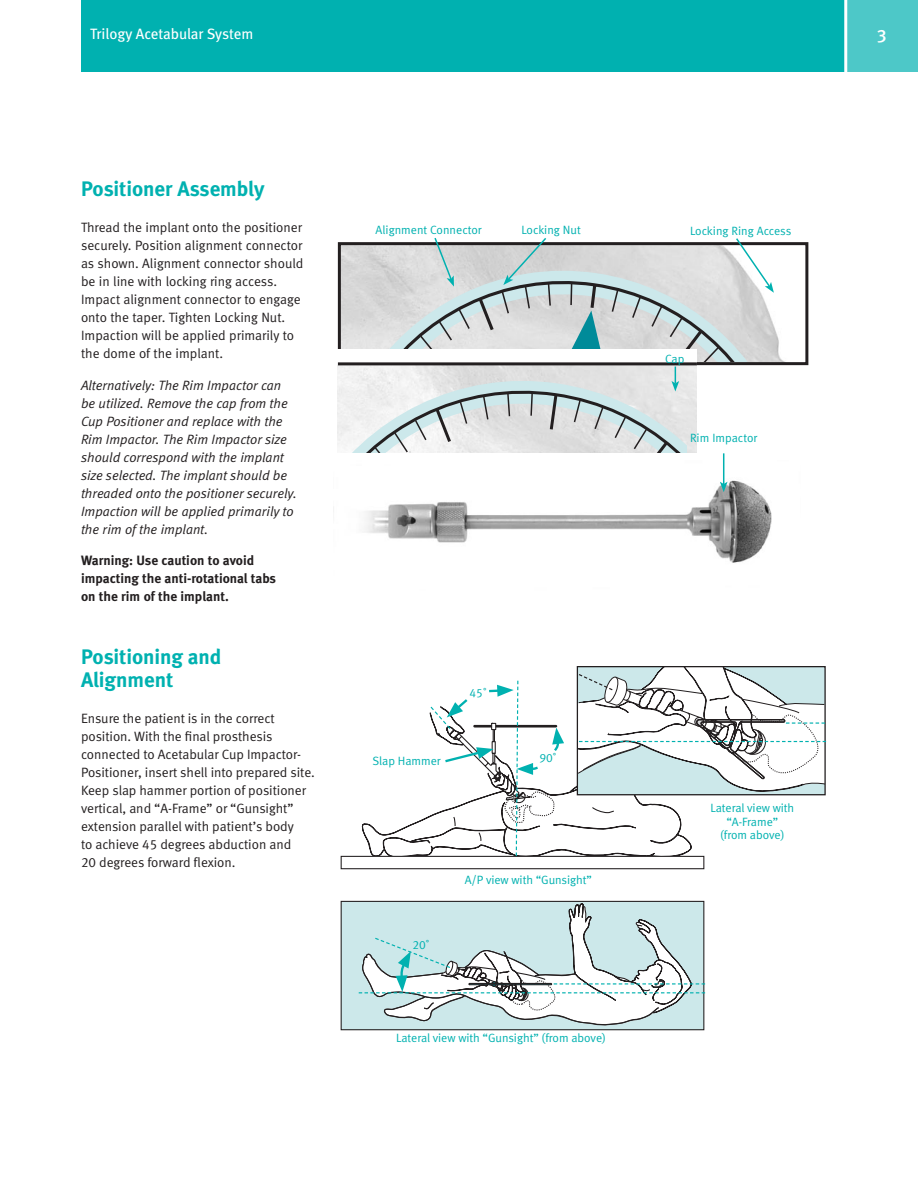
<style>
.page{position:relative;width:918px;height:1188px;background:#fff}
.page>*{position:absolute;margin:0;border:0;box-sizing:border-box;transform-origin:0 0}
.t1{font:21px/22.5px "Meta Bold LF";color:#00b1b0}
.t2{font:18px "Meta Medium LF";color:#fff}
.t3{font:15px "Meta Book LF";letter-spacing:-.005em;color:#fff}
.t4{font:13.5px/18px "Meta Normal LF";color:#231f20}
.t5{font:italic 13.5px/18px "Meta Normal LF";color:#231f20}
.t6{font:13.5px/18px "Meta Bold LF";color:#231f20}
.t7{font:12px/13.5px "Meta Normal LF";color:#00b1b0;text-align:center}
</style>
<div class="page">
<div style="left:81px;top:0;width:771px;height:72px;background:#00b1b0"></div>
<div style="left:847px;top:0;width:71px;height:72px;background:#4dc8c8"></div>
<hr style="left:844px;top:0;width:3px;height:72px;background:#fff">
<div style="left:341px;top:901px;width:363px;height:129px;background:#cce8ea"></div>
<div style="left:341px;top:901px;width:363px;height:129px;border:1px solid #231f20"></div>
<svg style="left:360px;top:900px;width:332px;height:2px"></svg>
<svg style="left:341px;top:816px;width:364px;height:54px"></svg>
<svg style="left:359px;top:902px;width:346px;height:124px"></svg>
<svg style="left:429px;top:666px;width:397px;height:191px"></svg>
<img style="left:364px;top:461px;width:408px;height:102px">
<svg style="left:347px;top:238px;width:456px;height:215px"></svg>
<hr style="left:723px;top:453px;width:1px;height:31px;background:#00b1b0">
<svg style="left:720px;top:482px;width:8px;height:10px"></svg>
<hr style="left:338px;top:362px;width:359px;height:3px;background:#231f20">
<p class="t3" style="left:90px;top:25px;width:165px">Trilogy Acetabular System</p>
<h2 class="t2" style="left:877px;top:25px;width:12px">3</h2>
<h1 class="t1" style="left:81px;top:178px;width:185px">Positioner Assembly</h1>
<p class="t4" style="left:81px;top:218px;width:224px">Thread the implant onto the positioner securely. Position alignment connector as shown. Alignment connector should be in line with locking ring access.<br>Impact alignment connector to engage onto the taper. Tighten Locking Nut.<br>Impaction will be applied primarily to the dome of the implant.</p>
<p class="t5" style="left:81px;top:376px;width:217px">Alternatively: The Rim Impactor can be utilized. Remove the cap from the Cup Positioner and replace with the Rim Impactor. The Rim Impactor size should correspond with the implant size selected. The implant should be threaded onto the positioner securely.<br>Impaction will be applied primarily to the rim of the implant.</p>
<p class="t6" style="left:81px;top:551px;width:197px">Warning: Use caution to avoid impacting the anti-rotational tabs on the rim of the implant.</p>
<h1 class="t1" style="left:81px;top:646px;width:142px">Positioning and<br>Alignment</h1>
<p class="t4" style="left:81px;top:709px;width:235px">Ensure the patient is in the correct position. With the final prosthesis connected to Acetabular Cup Impactor-Positioner, insert shell into prepared site.<br>Keep slap hammer portion of positioner vertical, and “A-Frame” or “Gunsight” extension parallel with patient’s body<br>to achieve 45 degrees abduction and<br>20 degrees forward flexion.</p>
<p class="t7" style="left:376px;top:223px;width:108px">Alignment Connector</p>
<p class="t7" style="left:521px;top:223px;width:61px">Locking Nut</p>
<p class="t7" style="left:690px;top:224px;width:103px">Locking Ring Access</p>
<p class="t7" style="left:665px;top:352px;width:21px">Cap</p>
<p class="t7" style="left:690px;top:431px;width:69px">Rim Impactor</p>
<p class="t7" style="left:470px;top:686px;width:18px">45˚</p>
<p class="t7" style="left:373px;top:754px;width:70px">Slap Hammer</p>
<p class="t7" style="left:540px;top:751px;width:18px">90˚</p>
<p class="t7" style="left:412px;top:938px;width:18px">20˚</p>
<p class="t7" style="left:465px;top:873px;width:129px">A/P view with “Gunsight”</p>
<p class="t7" style="left:396px;top:1031px;width:211px">Lateral view with “Gunsight” (from above)</p>
<p class="t7" style="left:710px;top:801px;width:85px">Lateral view with “A-Frame”<br>(from above)</p>
</div>
